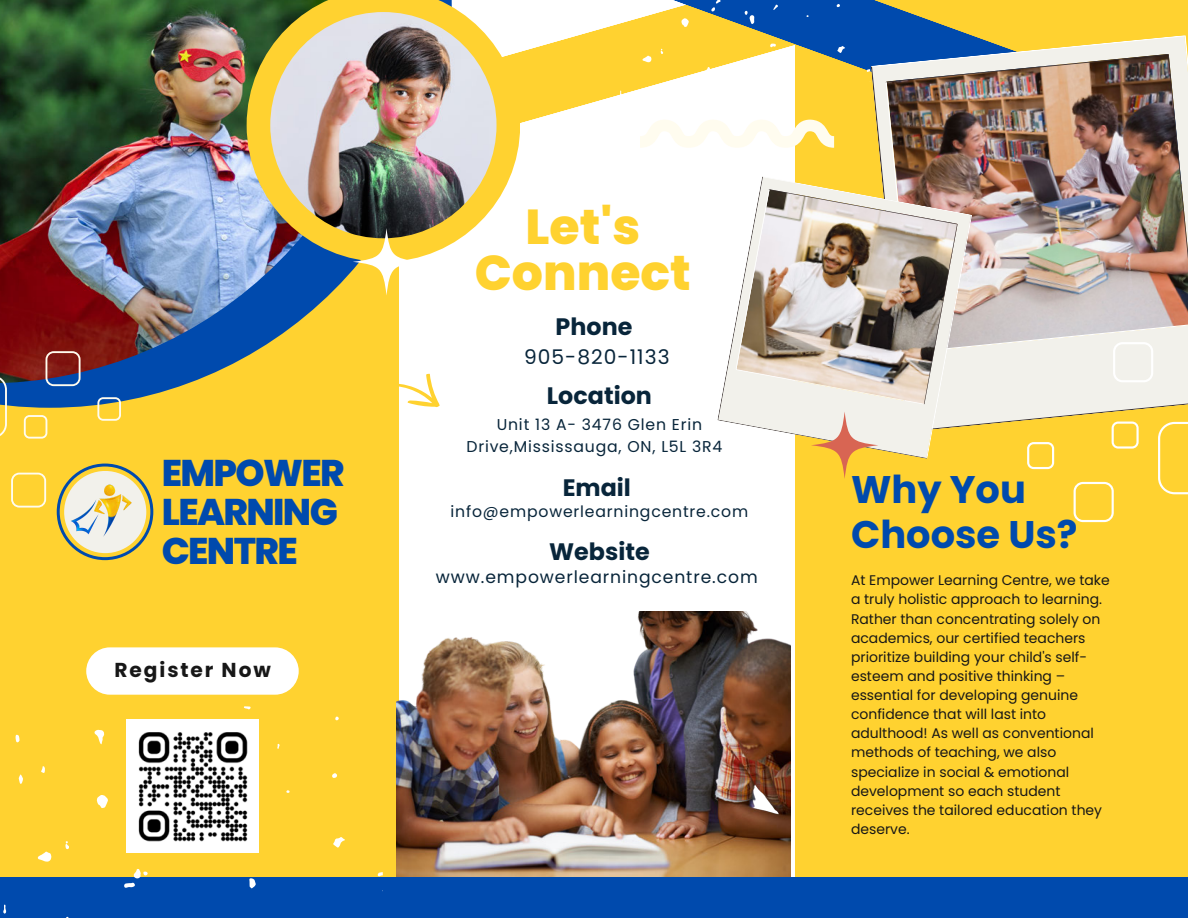
<style>
.page{position:relative;width:1188px;height:918px;background:#ffd230}
.page>*{position:absolute;margin:0;border:0;box-sizing:border-box;transform-origin:0 0}
.t1{font:800 49.05px/46.2px "Poppins";color:#ffd230;text-align:center}
.t2{font:700 38.4px/45px "Poppins";color:#004aad}
.t3{font:800 37.2px/39px "Poppins";letter-spacing:-.045em;color:#004aad}
.t4{font:700 23.85px "Poppins";color:#08253a}
.t5{font:20.25px "Poppins";letter-spacing:.05em;color:#08253a}
.t6{font:700 20.1px "Poppins";letter-spacing:.095em;color:#171717}
.t7{font:17.25px "Poppins";letter-spacing:.05em;color:#08253a}
.t8{font:15.75px/21.3px "Poppins";letter-spacing:.05em;color:#08253a}
.t9{font:13.95px/19.2px "Poppins";color:#171717}
</style>
<div class="page">
<div style="left:399px;top:0;width:396px;height:918px;background:#fff"></div>
<img style="left:396px;top:612px;width:395px;height:264px">
<svg style="left:520px;top:13px;width:138px;height:110px;fill:#ffd230"></svg>
<div style="left:0;top:877px;width:1188px;height:41px;background:#004aad"></div>
<svg style="left:658px;top:0;width:312px;height:148px"></svg>
<svg style="left:7px;top:383px;width:182px;height:25px;fill:#004aad"></svg>
<img style="left:0;top:0;width:353px;height:383px">
<svg style="left:247px;top:0;width:273px;height:262px"></svg>
<img style="left:270px;top:12px;width:227px;height:226px;border-radius:50%">
<svg style="left:972px;top:401px;width:216px;height:31px"></svg>
<img style="left:871px;top:35px;width:317px;height:366px">
<svg style="left:717px;top:320px;width:19px;height:104px"></svg>
<img style="left:736px;top:176px;width:236px;height:283px">
<svg style="left:322px;top:372px;width:118px;height:35px"></svg>
<svg style="left:1113px;top:342px;width:40px;height:40px;background:#f4f3ee"></svg>
<svg style="left:1158px;top:422px;width:30px;height:72px"></svg>
<svg style="left:1112px;top:422px;width:27px;height:27px"></svg>
<svg style="left:1074px;top:482px;width:40px;height:40px"></svg>
<svg style="left:1027px;top:442px;width:27px;height:27px"></svg>
<svg style="left:11px;top:473px;width:35px;height:34px"></svg>
<svg style="left:0;top:375px;width:7px;height:61px"></svg>
<svg style="left:24px;top:415px;width:23px;height:24px"></svg>
<svg style="left:46px;top:351px;width:35px;height:35px"></svg>
<svg style="left:97px;top:397px;width:24px;height:24px"></svg>
<svg style="left:681px;top:18px;width:8px;height:9px"></svg>
<svg style="left:642px;top:56px;width:10px;height:6px"></svg>
<svg style="left:837px;top:46px;width:8px;height:7px"></svg>
<svg style="left:661px;top:99px;width:5px;height:8px"></svg>
<svg style="left:782px;top:73px;width:4px;height:7px"></svg>
<svg style="left:770px;top:44px;width:6px;height:3px"></svg>
<svg style="left:773px;top:5px;width:5px;height:5px"></svg>
<svg style="left:711px;top:0;width:10px;height:11px"></svg>
<svg style="left:745px;top:11px;width:9px;height:13px"></svg>
<svg style="left:836px;top:4px;width:4px;height:3px"></svg>
<svg style="left:620px;top:91px;width:2px;height:6px"></svg>
<svg style="left:699px;top:67px;width:16px;height:13px"></svg>
<svg style="left:378px;top:872px;width:5px;height:4px"></svg>
<svg style="left:97px;top:795px;width:11px;height:13px"></svg>
<svg style="left:38px;top:851px;width:13px;height:11px"></svg>
<svg style="left:94px;top:730px;width:10px;height:14px"></svg>
<svg style="left:333px;top:837px;width:12px;height:11px"></svg>
<svg style="left:249px;top:878px;width:7px;height:10px"></svg>
<svg style="left:19px;top:775px;width:4px;height:9px"></svg>
<svg style="left:16px;top:735px;width:4px;height:7px"></svg>
<svg style="left:41px;top:766px;width:4px;height:7px"></svg>
<svg style="left:332px;top:773px;width:5px;height:5px"></svg>
<svg style="left:3px;top:905px;width:3px;height:9px"></svg>
<svg style="left:244px;top:706px;width:7px;height:3px"></svg>
<svg style="left:124px;top:869px;width:24px;height:19px"></svg>
<svg style="left:335px;top:717px;width:4px;height:4px"></svg>
<svg style="left:277px;top:744px;width:3px;height:5px"></svg>
<svg style="left:286px;top:790px;width:4px;height:3px"></svg>
<svg style="left:65px;top:841px;width:4px;height:8px"></svg>
<div style="left:86px;top:647px;width:213px;height:48px;background:#fff;border-radius:24px"></div>
<svg style="left:640px;top:114px;width:194px;height:34px"></svg>
<svg style="left:353px;top:228px;width:67px;height:67px"></svg>
<svg style="left:811px;top:411px;width:67px;height:68px"></svg>
<svg style="left:57px;top:464px;width:96px;height:96px"></svg>
<div style="left:64px;top:471px;width:82px;height:82px;background:#f2f1eb;border-radius:50%"></div>
<img style="left:70px;top:484px;width:62px;height:55px">
<img style="left:126px;top:720px;width:133px;height:132px">
<h3 class="t3" style="left:162px;top:453px;width:184px">EMPOWER<br>LEARNING<br>CENTRE</h3>
<h3 class="t6" style="left:115px;top:656px;width:158px">Register Now</h3>
<h1 class="t1" style="left:475px;top:203px;width:218px">Let's<br>Connect</h1>
<h3 class="t4" style="left:556px;top:310px;width:78px">Phone</h3>
<h3 class="t5" style="left:524px;top:343px;width:147px">905-820-1133</h3>
<h3 class="t4" style="left:547px;top:379px;width:106px">Location</h3>
<p class="t8" style="left:466px;top:414px;width:258px;text-indent:30px">Unit 13 A- 3476 Glen Erin<br>Drive,Mississauga, ON, L5L 3R4</p>
<h3 class="t4" style="left:563px;top:471px;width:70px">Email</h3>
<p class="t8" style="left:451px;top:501px;width:299px">info@empowerlearningcentre.com</p>
<h3 class="t4" style="left:549px;top:535px;width:102px">Website</h3>
<p class="t7" style="left:436px;top:564px;width:323px">www.empowerlearningcentre.com</p>
<h2 class="t2" style="left:851px;top:467px;width:228px">Why You<br>Choose Us?</h2>
<p class="t9" style="left:851px;top:571px;width:260px">At Empower Learning Centre, we take a truly holistic approach to learning.<br>Rather than concentrating solely on academics, our certified teachers prioritize building your child's self&shy;esteem and positive thinking – essential for developing genuine confidence that will last into adulthood! As well as conventional methods of teaching, we also specialize in social &amp; emotional development so each student receives the tailored education they deserve.</p>
</div>
